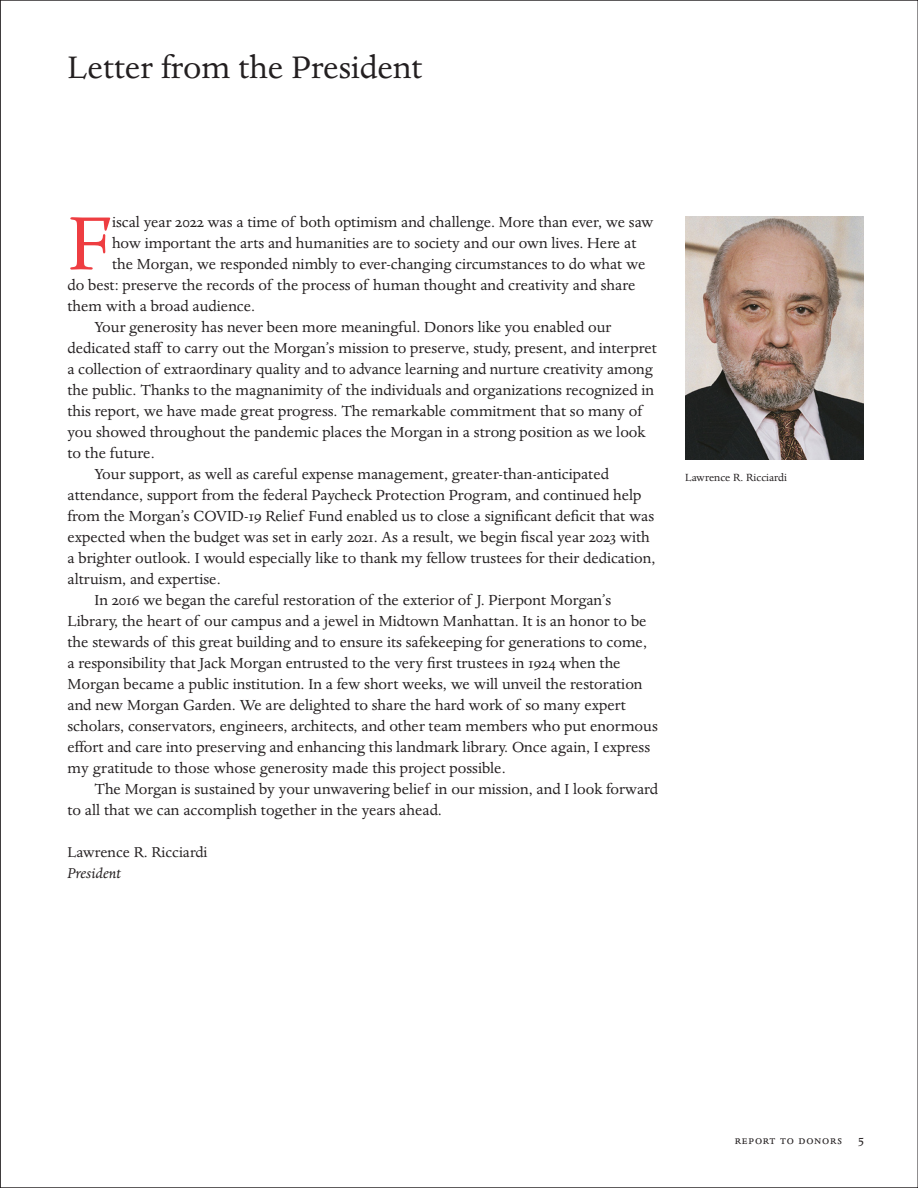
<style>
.page{position:relative;width:918px;height:1188px;background:#fff}
.page>*{position:absolute;margin:0;border:0;box-sizing:border-box;transform-origin:0 0}
.First_graph{font:87.3px "Dante MT Std";color:#ee3d41}
.Page_title_left{font:36px "Dante MT Std";color:#231f20}
.Body_graph{font:16.8px/21px "Dante MT Std";color:#231f20}
.First_graph-2{font:16.8px "Dante MT Std";color:#231f20}
.Graph_no_indent{font:16.5px "Dante MT Std";color:#231f20}
.Body_graph-2{font:italic 16.5px "Dante MT Std";color:#231f20}
.t1{font:13.5px "Dante MT Std";letter-spacing:.06em;color:#231f20}
.t2{font:12px "Dante MT Std";color:#231f20}
.s1{font-size:15px}
</style>
<div class="page">
<img style="left:685px;top:216px;width:179px;height:244px">
<p class="Page_title_left" style="left:68px;top:46px;width:357px">Letter from the President</p>
<p class="First_graph" style="left:68px;top:192px;width:46px">F</p>
<p class="First_graph-2" style="left:112px;top:212px;width:543px">iscal year 2022 was a time of both optimism and challenge. More than ever, we saw</p>
<p class="First_graph-2" style="left:112px;top:233px;width:526px">how important the arts and humanities are to society and our own lives. Here at</p>
<p class="First_graph-2" style="left:112px;top:254px;width:535px">the Morgan, we responded nimbly to ever-changing circumstances to do what we</p>
<p class="First_graph-2" style="left:68px;top:275px;width:569px">do best: preserve the records of the process of human thought and creativity and share</p>
<p class="First_graph-2" style="left:68px;top:296px;width:189px">them with a broad audience.</p>
<p class="Body_graph" style="left:68px;top:317px;width:591px;text-indent:27px">Your generosity has never been more meaningful. Donors like you enabled our dedicated staff to carry out the Morgan’s mission to preserve, study, present, and interpret a collection of extraordinary quality and to advance learning and nurture creativity among the public. Thanks to the magnanimity of the individuals and organizations recognized in this report, we have made great progress. The remarkable commitment that so many of you showed throughout the pandemic places the Morgan in a strong position as we look to the future.</p>
<p class="Body_graph" style="left:68px;top:464px;width:590px;text-indent:27px">Your support, as well as careful expense management, greater-than-anticipated attendance, support from the federal Paycheck Protection Program, and continued help from the Morgan’s COVID-19 Relief Fund enabled us to close a significant deficit that was expected when the budget was set in early 2021. As a result, we begin fiscal year 2023 with a brighter outlook. I would especially like to thank my fellow trustees for their dedication, altruism, and expertise.</p>
<p class="Body_graph" style="left:68px;top:590px;width:592px;text-indent:27px">In 2016 we began the careful restoration of the exterior of J. Pierpont Morgan’s Library, the heart of our campus and a jewel in Midtown Manhattan. It is an honor to be the stewards of this great building and to ensure its safekeeping for generations to come, a responsibility that Jack Morgan entrusted to the very first trustees in 1924 when the Morgan became a public institution. In a few short weeks, we will unveil the restoration and new Morgan Garden. We are delighted to share the hard work of so many expert scholars, conservators, engineers, architects, and other team members who put enormous effort and care into preserving and enhancing this landmark library. Once again, I express my gratitude to those whose generosity made this project possible.</p>
<p class="Body_graph" style="left:68px;top:779px;width:592px;text-indent:27px">The Morgan is sustained by your unwavering belief in our mission, and I look forward to all that we can accomplish together in the years ahead.</p>
<p class="Graph_no_indent" style="left:68px;top:843px;width:142px">Lawrence R. Ricciardi</p>
<p class="Body_graph-2" style="left:68px;top:864px;width:55px">President</p>
<p class="t2" style="left:685px;top:470px;width:103px">Lawrence R. Ricciardi</p>
<p class="t1" style="left:735px;top:1132px;width:131px">report to donors <span class="s1">5</span></p>
</div>
